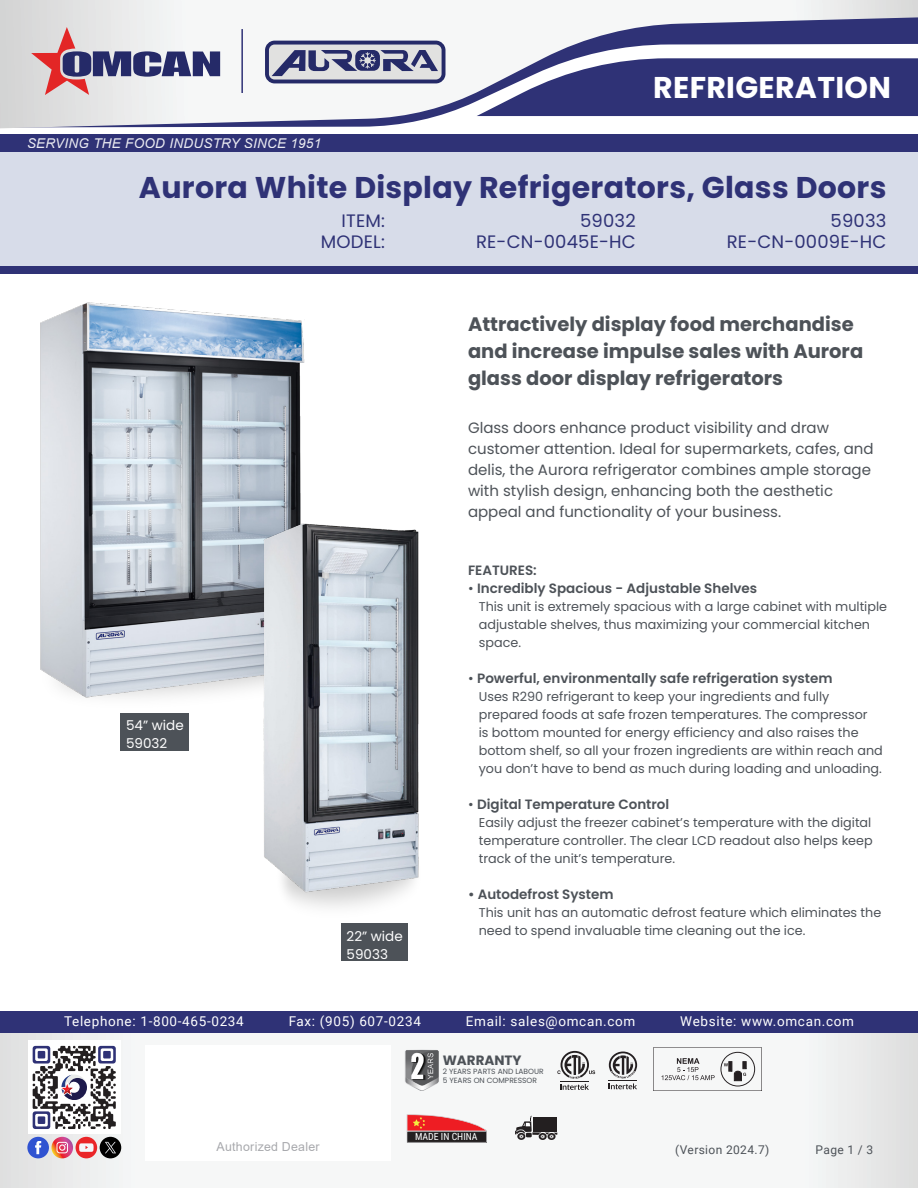
<style>
.page{position:relative;width:918px;height:1188px;background:#fff}
.page>*{position:absolute;margin:0;border:0;box-sizing:border-box;transform-origin:0 0}
.t1{font:700 30px "Poppins";letter-spacing:.01em;color:#2f3276}
.t2{font:700 30px "Poppins";letter-spacing:.01em;color:#fff}
.t3{font:700 19.5px/27px "Poppins";color:#4d5258}
.t4{font:18px "Poppins";letter-spacing:.01em;color:#2f3276}
.t5{font:15px/21px "Poppins";color:#4d5258}
.t6{font:600 13.5px "Poppins";color:#4d5258}
.t7{font:13.5px "Roboto";letter-spacing:.05em;color:#fff}
.t8{font:italic 13.5px "Arial";letter-spacing:.02em;color:#fff}
.t9{font:13.5px "Poppins";color:#fff}
.t10{font:700 13.5px "Poppins";color:#4d5258}
.t11{font:12.75px/18px "Poppins";color:#4d5258}
.t12{font:12.45px "Arial";letter-spacing:.02em;color:#a8a9ad}
.t13{font:12px "Roboto";letter-spacing:.03em;color:#4d5258}
.t14{font:9.75px "Roboto Condensed";color:#fff}
.t15{font:7.5px "Poppins";color:#4d5258}
.s1{font-weight:400}
</style>
<div class="page">
<svg style="left:0;top:0;width:918px;height:129px"></svg>
<svg style="left:477px;top:58px;width:441px;height:58px;background:#474985"></svg>
<div style="left:0;top:134px;width:918px;height:18px;background:#2f3276"></div>
<div style="left:0;top:152px;width:918px;height:114px;background:#d7dce9"></div>
<svg style="left:0;top:1033px;width:918px;height:155px"></svg>
<div style="left:0;top:1012px;width:918px;height:21px;background:#2f3276"></div>
<div style="left:146px;top:1046px;width:245px;height:115px;background:#fff"></div>
<div style="left:0;top:266px;width:918px;height:8px;background:#2f3276"></div>
<svg style="left:31px;top:27px;width:189px;height:68px"></svg>
<div style="left:28px;top:1041px;width:93px;height:93px;background:#fff"></div>
<svg style="left:33px;top:1046px;width:83px;height:83px"></svg>
<div style="left:76px;top:1137px;width:21px;height:21px;background:#ea2629;border-radius:50%"></div>
<svg style="left:79px;top:1143px;width:15px;height:9px"></svg>
<div style="left:100px;top:1137px;width:21px;height:21px;background:#000;border-radius:50%"></div>
<svg style="left:105px;top:1142px;width:11px;height:11px"></svg>
<svg style="left:51px;top:1137px;width:22px;height:21px"></svg>
<svg style="left:57px;top:1142px;width:11px;height:11px"></svg>
<div style="left:27px;top:1137px;width:22px;height:21px;background:#3053d1;border-radius:50%"></div>
<svg style="left:35px;top:1141px;width:6px;height:13px"></svg>
<div style="left:265px;top:41px;width:180px;height:42px;background:linear-gradient(to right,#262b69,#252a68);border-radius:10px"></div>
<div style="left:269px;top:45px;width:173px;height:35px;background:#e1e1e0;border-radius:6px"></div>
<svg style="left:272px;top:50px;width:166px;height:26px"></svg>
<hr style="left:241px;top:29px;width:2px;height:64px;background:#2f3276">
<img style="left:341px;top:923px;width:67px;height:1px">
<img style="left:404px;top:1050px;width:35px;height:41px">
<svg style="left:407px;top:1114px;width:80px;height:29px"></svg>
<svg style="left:557px;top:1051px;width:38px;height:39px"></svg>
<svg style="left:609px;top:1052px;width:28px;height:37px"></svg>
<div style="left:341px;top:924px;width:67px;height:37px;background:#4d5258"></div>
<div style="left:121px;top:713px;width:68px;height:38px;background:#4d5258"></div>
<svg style="left:653px;top:1047px;width:109px;height:44px"></svg>
<svg style="left:515px;top:1116px;width:42px;height:23px"></svg>
<img style="left:40px;top:302px;width:265px;height:396px">
<img style="left:253px;top:504px;width:166px;height:404px">
<p class="t8" style="left:27px;top:134px;width:296px">SERVING THE FOOD INDUSTRY SINCE 1951</p>
<p class="t2" style="left:653px;top:70px;width:239px">REFRIGERATION</p>
<p class="t1" style="left:139px;top:170px;width:749px">Aurora White Display Refrigerators, Glass Doors</p>
<p class="t4" style="left:342px;top:210px;width:45px">ITEM:</p>
<p class="t4" style="left:321px;top:231px;width:66px">MODEL:</p>
<p class="t4" style="left:580px;top:210px;width:57px">59032</p>
<p class="t4" style="left:476px;top:231px;width:161px">RE-CN-0045E-HC</p>
<p class="t4" style="left:831px;top:210px;width:57px">59033</p>
<p class="t4" style="left:727px;top:231px;width:161px">RE-CN-0009E-HC</p>
<p class="t9" style="left:126px;top:718px;width:59px">54” wide</p>
<p class="t9" style="left:126px;top:736px;width:43px">59032</p>
<p class="t9" style="left:347px;top:928px;width:58px">22” wide</p>
<p class="t9" style="left:347px;top:946px;width:43px">59033</p>
<p class="t3" style="left:468px;top:310px;width:397px">Attractively display food merchandise and increase impulse sales with Aurora glass door display refrigerators</p>
<p class="t5" style="left:468px;top:417px;width:407px">Glass doors enhance product visibility and draw customer attention. Ideal for supermarkets, cafes, and delis, the Aurora refrigerator combines ample storage with stylish design, enhancing both the aesthetic appeal and functionality of your business.</p>
<p class="t6" style="left:468px;top:563px;width:70px">FEATURES:</p>
<p class="t6" style="left:468px;top:581px;width:291px"><span class="s1">•</span> Incredibly Spacious - Adjustable Shelves</p>
<p class="t11" style="left:479px;top:598px;width:410px">This unit is extremely spacious with a large cabinet with multiple adjustable shelves, thus maximizing your commercial kitchen space.</p>
<p class="t6" style="left:468px;top:671px;width:366px"><span class="s1">•</span> Powerful, environmentally safe refrigeration system</p>
<p class="t11" style="left:479px;top:688px;width:406px">Uses R290 refrigerant to keep your ingredients and fully prepared foods at safe frozen temperatures. The compressor<br>is bottom mounted for energy efficiency and also raises the bottom shelf, so all your frozen ingredients are within reach and you don’t have to bend as much during loading and unloading.</p>
<p class="t6" style="left:468px;top:797px;width:203px"><span class="s1">•</span> Digital Temperature Control</p>
<p class="t11" style="left:479px;top:814px;width:395px;text-align:justify">Easily adjust the freezer cabinet’s temperature with the digital temperature controller. The clear LCD readout also helps keep track of the unit’s temperature.</p>
<p class="t6" style="left:468px;top:887px;width:147px">• Autodefrost System</p>
<p class="t11" style="left:479px;top:904px;width:404px">This unit has an automatic defrost feature which eliminates the need to spend invaluable time cleaning out the ice.</p>
<p class="t7" style="left:64px;top:1012px;width:181px">Telephone: 1-800-465-0234</p>
<p class="t7" style="left:289px;top:1012px;width:134px">Fax: (905) 607-0234</p>
<p class="t7" style="left:466px;top:1012px;width:171px">Email: sales@omcan.com</p>
<p class="t7" style="left:680px;top:1012px;width:175px">Website: www.omcan.com</p>
<p class="t10" style="left:443px;top:1052px;width:80px">WARRANTY</p>
<p class="t15" style="left:443px;top:1067px;width:103px">2 YEARS PARTS AND LABOUR</p>
<p class="t15" style="left:443px;top:1076px;width:96px">5 YEARS ON COMPRESSOR</p>
<p class="t14" style="left:415px;top:1130px;width:64px">MADE IN CHINA</p>
<p class="t12" style="left:217px;top:1138px;width:104px">Authorized Dealer</p>
<p class="t13" style="left:675px;top:1141px;width:95px">(Version 2024.7)</p>
<p class="t13" style="left:816px;top:1141px;width:59px">Page 1 / 3</p>
</div>
